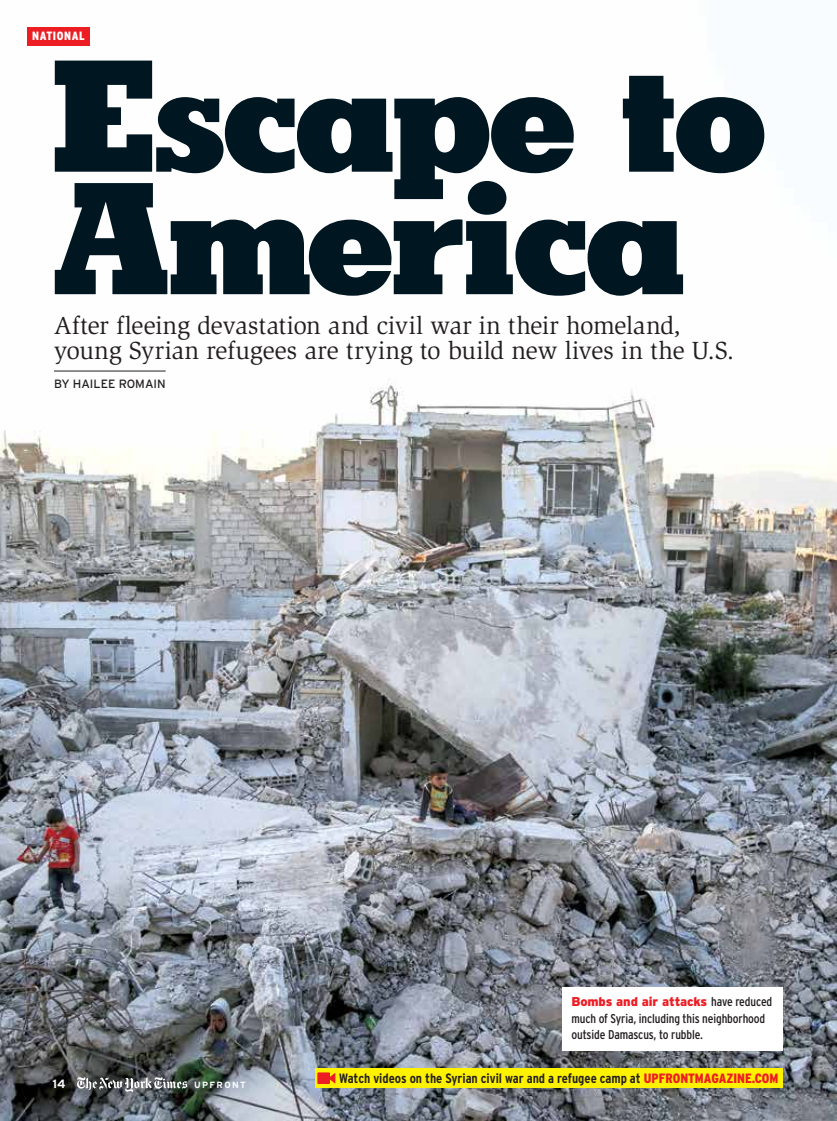
<style>
.page{position:relative;width:837px;height:1121px;background:#fff}
.page>*{position:absolute;margin:0;border:0;box-sizing:border-box;transform-origin:0 0}
.t1{font:152.1px/122.4px "AIC Karnak";letter-spacing:-.015em;color:#001621}
.t2{font:25.5px/25.5px "Slimbach";letter-spacing:-.01em;color:#231f20}
.t3{font:700 condensed 13.5px "Interstate";color:#231f20}
.t4{font:condensed 12.75px/16.5px "Interstate";letter-spacing:-.01em;color:#231f20}
.t5{font:12px "Interstate";color:#231f20}
.t6{font:900 condensed 12px "Interstate";letter-spacing:.05em;color:#fff}
.t7{font:700 12px "Interstate";color:#fff}
.t8{font:700 9px "Interstate";letter-spacing:.15em;color:#fff}
.s1{font-weight:900;font-stretch:normal;color:#ed1d24}
.s2{font-weight:900;color:#ed1d24}
</style>
<div class="page">
<img style="left:0;top:45px;width:837px;height:1075px">
<svg style="left:77px;top:1076px;width:111px;height:15px;background:#737878"></svg>
<div style="left:27px;top:27px;width:63px;height:18px;background:#ed1d24"></div>
<div style="left:315px;top:1068px;width:468px;height:20px;background:#fff200"></div>
<svg style="left:317px;top:1072px;width:18px;height:12px"></svg>
<hr style="left:54px;top:370px;width:112px;height:1px;background:#231f20">
<div style="left:562px;top:987px;width:221px;height:63px;background:#fff"></div>
<p class="t6" style="left:32px;top:30px;width:54px">NATIONAL</p>
<h1 class="t1" style="left:52px;top:54px;width:717px">Escape to<br>America</h1>
<p class="t2" style="left:54px;top:312px;width:682px">After fleeing devastation and civil war in their homeland, young Syrian refugees are trying to build new lives in the U.S.</p>
<p class="t5" style="left:54px;top:376px;width:113px">BY HAILEE ROMAIN</p>
<p class="t7" style="left:52px;top:1077px;width:14px">14</p>
<p class="t8" style="left:194px;top:1079px;width:53px">UPFRONT</p>
<p class="t4" style="left:572px;top:993px;width:202px"><span class="s1">Bombs and air attacks</span> have reduced much of Syria, including this neighborhood outside Damascus, to rubble.</p>
<p class="t3" style="left:339px;top:1070px;width:441px">Watch videos on the Syrian civil war and a refugee camp at <span class="s2">UPFRONTMAGAZINE.COM</span></p>
</div>
